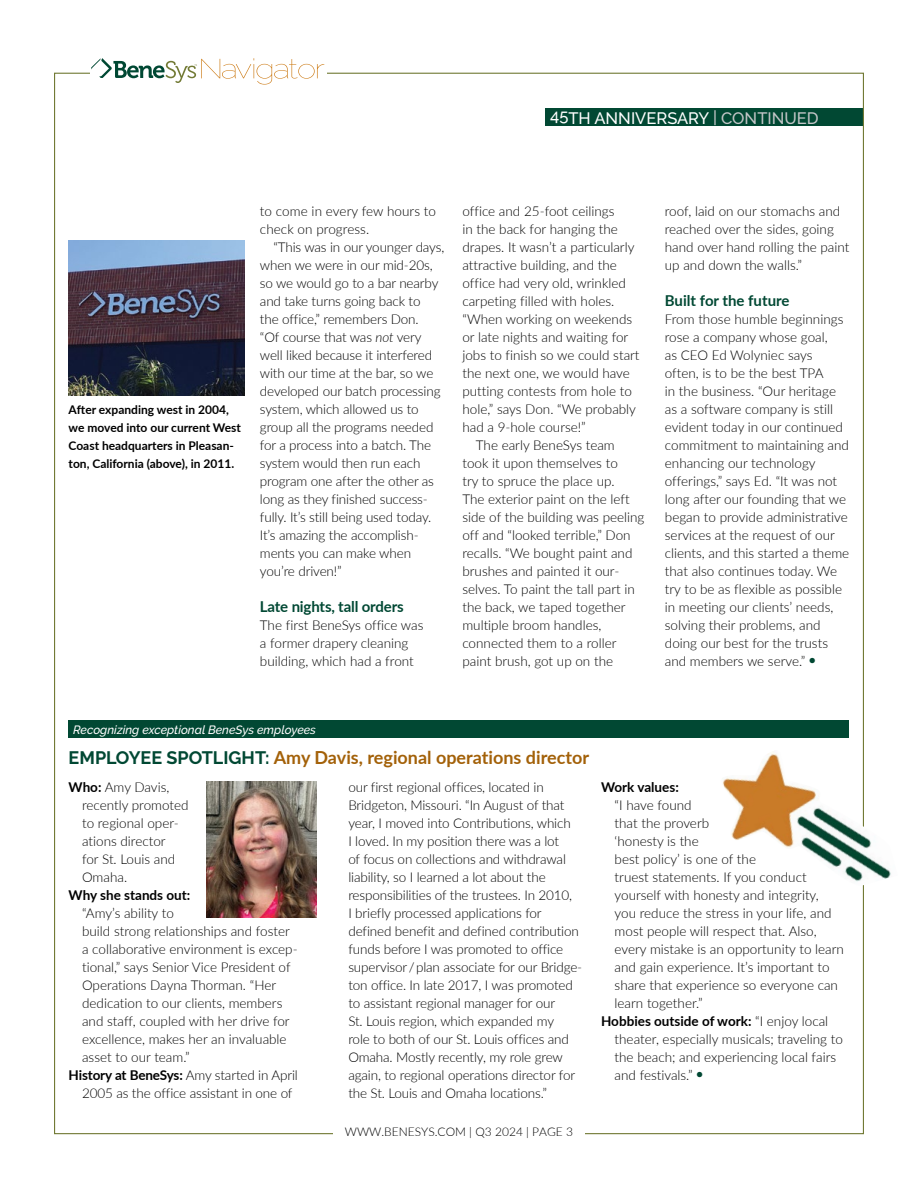
<style>
.page{position:relative;width:918px;height:1188px;background:#fff}
.page>*{position:absolute;margin:0;border:0;box-sizing:border-box;transform-origin:0 0}
.t1{font:700 18px "Lato";color:#a36109}
.t2{font:500 16.5px "Raleway";color:#fff}
.t3{font:700 15px "Lato";letter-spacing:-.01em;color:#014833}
.t4{font:300 13.5px/18px "Lato";color:#000}
.t5{font:700 13.5px "Lato";color:#000}
.t6{font:700 12px/18px "Lato";color:#000}
.t7{font:italic 500 12px "Raleway";color:#fff}
.t8{font:300 12px "Lato";color:#000}
.s1{color:#c4c6c8}
.s2{font-style:italic}
.s3{font-size:18px;color:#014833}
.s4{font-family:"Raleway";color:#014833}
.s5{font-weight:700}
.s6{font-weight:300}
</style>
<div class="page">
<div style="left:546px;top:108px;width:318px;height:18px;background:#014833"></div>
<div style="left:69px;top:720px;width:780px;height:18px;background:#014833"></div>
<img style="left:722px;top:750px;width:169px;height:136px">
<svg style="left:91px;top:58px;width:233px;height:27px"></svg>
<img style="left:206px;top:782px;width:111px;height:136px">
<img style="left:69px;top:240px;width:176px;height:156px">
<p class="t2" style="left:550px;top:108px;width:270px">45TH ANNIVERSARY <span class="s1">| CONTINUED</span></p>
<p class="t6" style="left:69px;top:400px;width:174px">After expanding west in 2004, we moved into our current West<br>Coast headquarters in Pleasan&shy;ton, California (above), in 2011.</p>
<p class="t4" style="left:260px;top:202px;width:178px">to come in every few hours to check on progress.</p>
<p class="t4" style="left:260px;top:238px;width:186px;text-indent:14px">“This was in our younger days, when we were in our mid-20s, so we would go to a bar nearby and take turns going back to<br>the office,” remembers Don.<br>“Of course that was <span class="s2">not</span> very well liked because it interfered with our time at the bar, so we developed our batch processing system, which allowed us to group all the programs needed for a process into a batch. The system would then run each program one after the other as long as they finished success&shy;fully. It’s still being used today.<br>It’s amazing the accomplish&shy;ments you can make when you’re driven!”</p>
<p class="t3" style="left:260px;top:595px;width:145px">Late nights, tall orders</p>
<p class="t4" style="left:260px;top:616px;width:165px">The first BeneSys office was a former drapery cleaning building, which had a front</p>
<p class="t4" style="left:462px;top:202px;width:154px">office and 25-foot ceilings</p>
<p class="t4" style="left:462px;top:220px;width:157px">in the back for hanging the</p>
<p class="t4" style="left:462px;top:238px;width:174px">drapes. It wasn’t a particularly</p>
<p class="t4" style="left:462px;top:256px;width:156px">attractive building, and the</p>
<p class="t4" style="left:462px;top:274px;width:165px">office had very old, wrinkled</p>
<p class="t4" style="left:462px;top:292px;width:154px">carpeting filled with holes.</p>
<p class="t4" style="left:462px;top:310px;width:171px">“When working on weekends</p>
<p class="t4" style="left:462px;top:328px;width:167px">or late nights and waiting for</p>
<p class="t4" style="left:462px;top:346px;width:179px">jobs to finish so we could start</p>
<p class="t4" style="left:462px;top:364px;width:169px">the next one, we would have</p>
<p class="t4" style="left:462px;top:382px;width:171px">putting contests from hole to</p>
<p class="t4" style="left:462px;top:400px;width:175px">hole,” says Don. “We probably</p>
<p class="t4" style="left:462px;top:418px;width:125px">had a 9-hole course!”</p>
<p class="t4" style="left:476px;top:436px;width:140px">The early BeneSys team</p>
<p class="t4" style="left:462px;top:454px;width:157px">took it upon themselves to</p>
<p class="t4" style="left:462px;top:472px;width:154px">try to spruce the place up.</p>
<p class="t4" style="left:462px;top:490px;width:169px">The exterior paint on the left</p>
<p class="t4" style="left:462px;top:508px;width:184px">side of the building was peeling</p>
<p class="t4" style="left:462px;top:526px;width:170px">off and “looked terrible,” Don</p>
<p class="t4" style="left:462px;top:544px;width:172px">recalls. “We bought paint and</p>
<p class="t4" style="left:462px;top:562px;width:158px">brushes and painted it our-</p>
<p class="t4" style="left:462px;top:580px;width:174px">selves. To paint the tall part in</p>
<p class="t4" style="left:462px;top:598px;width:165px">the back, we taped together</p>
<p class="t4" style="left:462px;top:616px;width:140px">multiple broom handles,</p>
<p class="t4" style="left:462px;top:634px;width:156px">connected them to a roller</p>
<p class="t4" style="left:462px;top:652px;width:152px">paint brush, got up on the</p>
<p class="t4" style="left:665px;top:202px;width:186px">roof, laid on our stomachs and reached over the sides, going hand over hand rolling the paint up and down the walls.”</p>
<p class="t3" style="left:665px;top:289px;width:126px">Built for the future</p>
<p class="t4" style="left:665px;top:310px;width:186px">From those humble beginnings rose a company whose goal,<br>as CEO Ed Wolyniec says often, is to be the best TPA<br>in the business. “Our heritage as a software company is still evident today in our continued commitment to maintaining and enhancing our technology offerings,” says Ed. “It was not long after our founding that we began to provide administrative services at the request of our clients, and this started a theme that also continues today. We try to be as flexible as possible in meeting our clients’ needs, solving their problems, and doing our best for the trusts and members we serve.” <span class="s3">•</span></p>
<p class="t7" style="left:73px;top:723px;width:244px">Recognizing exceptional BeneSys employees</p>
<h1 class="t1" style="left:69px;top:745px;width:522px"><span class="s4">EMPLOYEE SPOTLIGHT:</span> Amy Davis, regional operations director</h1>
<p class="t4" style="left:82px;top:778px;width:108px;text-indent:-14px"><span class="s5">Who:</span> Amy Davis, recently promoted to regional oper&shy;ations director<br>for St. Louis and<br>Omaha.</p>
<p class="t5" style="left:69px;top:885px;width:123px">Why she stands out:</p>
<p class="t4" style="left:82px;top:904px;width:93px">“Amy’s ability to</p>
<p class="t4" style="left:82px;top:922px;width:209px">build strong relationships and foster</p>
<p class="t4" style="left:82px;top:940px;width:217px">a collaborative environment is excep-</p>
<p class="t4" style="left:82px;top:958px;width:210px">tional,” says Senior Vice President of</p>
<p class="t4" style="left:82px;top:976px;width:196px">Operations Dayna Thorman. “Her</p>
<p class="t4" style="left:82px;top:994px;width:202px">dedication to our clients, members</p>
<p class="t4" style="left:82px;top:1012px;width:209px">and staff, coupled with her drive for</p>
<p class="t4" style="left:82px;top:1030px;width:206px">excellence, makes her an invaluable</p>
<p class="t4" style="left:82px;top:1048px;width:109px">asset to our team.”</p>
<p class="t5" style="left:69px;top:1065px;width:231px">History at BeneSys: <span class="s6">Amy started in April</span></p>
<p class="t4" style="left:82px;top:1084px;width:212px">2005 as the office assistant in one of</p>
<p class="t4" style="left:348px;top:778px;width:235px">our first regional offices, located in Bridgeton, Missouri. “In August of that year, I moved into Contributions, which<br>I loved. In my position there was a lot<br>of focus on collections and withdrawal liability, so I learned a lot about the responsibilities of the trustees. In 2010,<br>I briefly processed applications for defined benefit and defined contribution funds before I was promoted to office supervisor / plan associate for our Bridge&shy;ton office. In late 2017, I was promoted to assistant regional manager for our<br>St. Louis region, which expanded my<br>role to both of our St. Louis offices and Omaha. Mostly recently, my role grew again, to regional operations director for the St. Louis and Omaha locations.”</p>
<p class="t5" style="left:601px;top:777px;width:79px">Work values:</p>
<p class="t4" style="left:615px;top:795px;width:79px">“I have found</p>
<p class="t4" style="left:615px;top:813px;width:96px">that the proverb</p>
<p class="t4" style="left:615px;top:831px;width:86px">‘honesty is the</p>
<p class="t4" style="left:615px;top:849px;width:143px">best policy’ is one of the</p>
<p class="t4" style="left:615px;top:867px;width:194px">truest statements. If you conduct</p>
<p class="t4" style="left:615px;top:885px;width:206px">yourself with honesty and integrity,</p>
<p class="t4" style="left:615px;top:903px;width:218px">you reduce the stress in your life, and</p>
<p class="t4" style="left:615px;top:921px;width:204px">most people will respect that. Also,</p>
<p class="t4" style="left:615px;top:939px;width:231px">every mistake is an opportunity to learn</p>
<p class="t4" style="left:615px;top:957px;width:217px">and gain experience. It’s important to</p>
<p class="t4" style="left:615px;top:975px;width:225px">share that experience so everyone can</p>
<p class="t4" style="left:615px;top:993px;width:90px">learn together.”</p>
<p class="t5" style="left:601px;top:1011px;width:229px">Hobbies outside of work: <span class="s6">“I enjoy local</span></p>
<p class="t4" style="left:615px;top:1029px;width:230px">theater, especially musicals; traveling to</p>
<p class="t4" style="left:615px;top:1047px;width:223px">the beach; and experiencing local fairs</p>
<p class="t4" style="left:615px;top:1065px;width:92px">and festivals.” <span class="s3">•</span></p>
<p class="t8" style="left:345px;top:1123px;width:230px">WWW.BENESYS.COM | Q3 2024 | PAGE 3</p>
</div>
